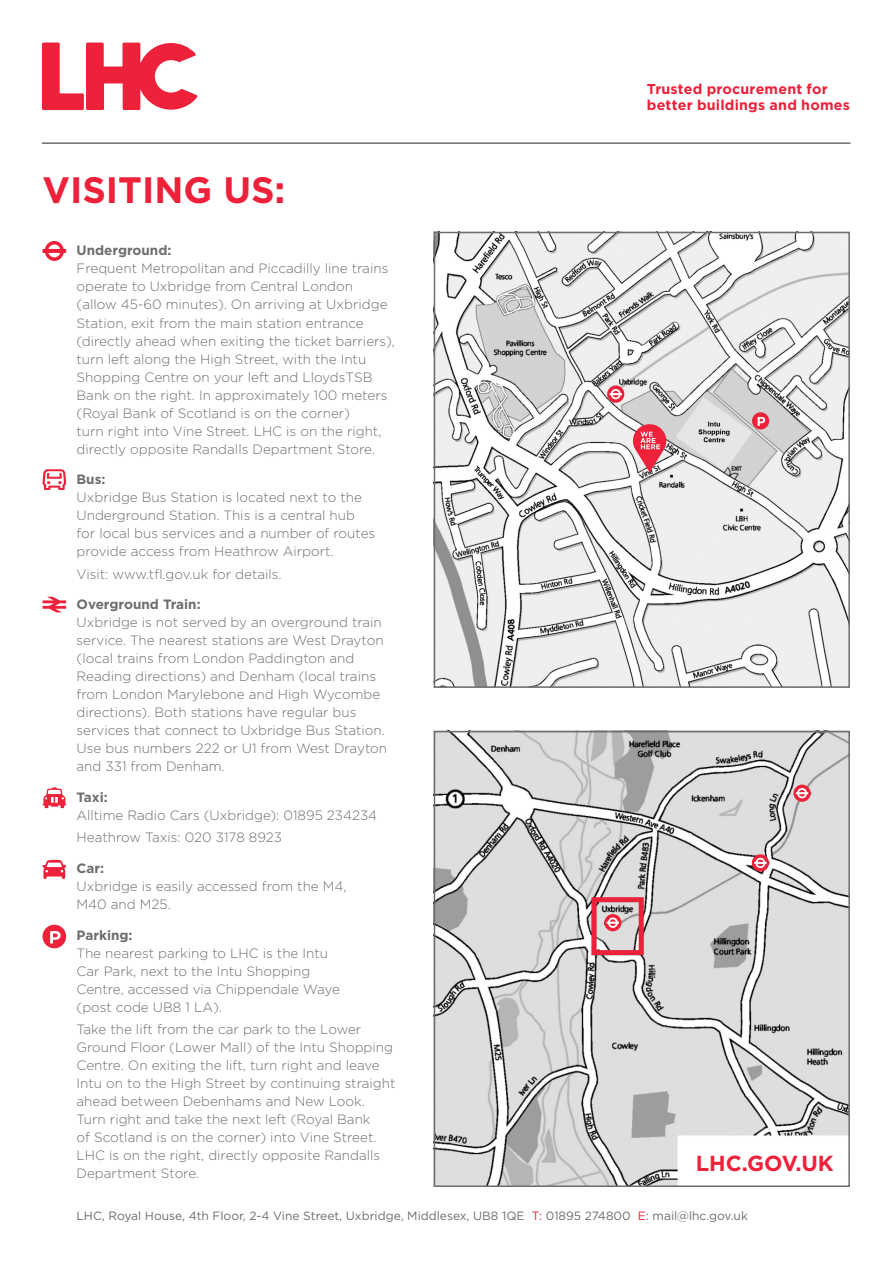
<style>
.page{position:relative;width:893px;height:1263px;background:#fff}
.page>*{position:absolute;margin:0;border:0;box-sizing:border-box;transform-origin:0 0}
.t1{font:700 36.75px "Gotham";color:#ed213a}
.t2{font:700 21.75px "Gotham";color:#ed213a}
.t3{font:700 14.25px/16.5px "Gotham";letter-spacing:.015em;color:#ed213a}
.t4{font:300 13.5px/18px "Gotham";color:#6c6d70}
.t5{font:12px "Gotham";color:#6c6d70}
.s1{font-weight:700}
.s2{color:#ed213a}
</style>
<div class="page">
<svg style="left:42px;top:43px;width:155px;height:67px"></svg>
<hr style="left:42px;top:142px;width:808px;height:2px;background:#6c6d70">
<img style="left:437px;top:235px;width:410px;height:450px">
<div style="left:434px;top:232px;width:416px;height:456px;border:2px solid #6c6d70"></div>
<img style="left:437px;top:734px;width:410px;height:450px">
<div style="left:434px;top:731px;width:416px;height:456px;border:2px solid #6c6d70"></div>
<div style="left:681px;top:1144px;width:167px;height:36px;background:#fff"></div>
<svg style="left:43px;top:597px;width:23px;height:15px"></svg>
<svg style="left:43px;top:241px;width:23px;height:20px"></svg>
<svg style="left:42px;top:469px;width:24px;height:21px"></svg>
<div style="left:592px;top:897px;width:52px;height:58px;border:5px solid #ed213a"></div>
<svg style="left:604px;top:914px;width:17px;height:17px"></svg>
<svg style="left:607px;top:917px;width:12px;height:11px"></svg>
<svg style="left:752px;top:854px;width:17px;height:17px"></svg>
<svg style="left:754px;top:858px;width:13px;height:10px"></svg>
<svg style="left:793px;top:784px;width:18px;height:18px"></svg>
<svg style="left:796px;top:788px;width:12px;height:10px"></svg>
<svg style="left:607px;top:385px;width:17px;height:18px"></svg>
<svg style="left:610px;top:389px;width:12px;height:10px"></svg>
<svg style="left:43px;top:787px;width:23px;height:21px"></svg>
<svg style="left:43px;top:860px;width:23px;height:19px"></svg>
<div style="left:43px;top:925px;width:23px;height:23px;background:#ed213a;border-radius:50%"></div>
<svg style="left:50px;top:931px;width:11px;height:12px"></svg>
<svg style="left:752px;top:412px;width:17px;height:17px"></svg>
<svg style="left:758px;top:417px;width:7px;height:9px"></svg>
<svg style="left:633px;top:424px;width:33px;height:48px;background:#e46f7d"></svg>
<p class="t1" style="left:43px;top:169px;width:244px">VISITING US:</p>
<p class="t4" style="left:77px;top:242px;width:320px"><span class="s1">Underground:<br></span>Frequent Metropolitan and Piccadilly line trains operate to Uxbridge from Central London (allow 45-60 minutes). On arriving at Uxbridge Station, exit from the main station entrance (directly ahead when exiting the ticket barriers), turn left along the High Street, with the Intu Shopping Centre on your left and LloydsTSB Bank on the right. In approximately 100 meters (Royal Bank of Scotland is on the corner)<br>turn right into Vine Street. LHC is on the right, directly opposite Randalls Department Store.</p>
<p class="t4" style="left:77px;top:470px;width:300px"><span class="s1">Bus:<br></span>Uxbridge Bus Station is located next to the Underground Station. This is a central hub for local bus services and a number of routes provide access from Heathrow Airport.</p>
<p class="t4" style="left:77px;top:565px;width:207px">Visit: www.tfl.gov.uk for details.</p>
<p class="t4" style="left:77px;top:595px;width:312px"><span class="s1">Overground Train:<br></span>Uxbridge is not served by an overground train service. The nearest stations are West Drayton (local trains from London Paddington and Reading directions) and Denham (local trains from London Marylebone and High Wycombe directions). Both stations have regular bus services that connect to Uxbridge Bus Station.<br>Use bus numbers 222 or U1 from West Drayton and 331 from Denham.</p>
<p class="t4" style="left:77px;top:788px;width:302px"><span class="s1">Taxi:<br></span>Alltime Radio Cars (Uxbridge): 01895 234234</p>
<p class="t4" style="left:77px;top:828px;width:207px">Heathrow Taxis: 020 3178 8923</p>
<p class="t4" style="left:77px;top:859px;width:272px"><span class="s1">Car:<br></span>Uxbridge is easily accessed from the M4,<br>M40 and M25.</p>
<p class="t4" style="left:77px;top:926px;width:265px"><span class="s1">Parking:<br></span>The nearest parking to LHC is the Intu<br>Car Park, next to the Intu Shopping<br>Centre, accessed via Chippendale Waye (post code UB8 1 LA).</p>
<p class="t4" style="left:77px;top:1020px;width:320px">Take the lift from the car park to the Lower Ground Floor (Lower Mall) of the Intu Shopping Centre. On exiting the lift, turn right and leave Intu on to the High Street by continuing straight ahead between Debenhams and New Look.<br>Turn right and take the next left (Royal Bank<br>of Scotland is on the corner) into Vine Street.<br>LHC is on the right, directly opposite Randalls Department Store.</p>
<p class="t3" style="left:647px;top:80px;width:204px">Trusted procurement for better buildings and homes</p>
<p class="t2" style="left:696px;top:1151px;width:139px">LHC.GOV.UK</p>
<p class="t5" style="left:77px;top:1209px;width:673px">LHC, Royal House, 4th Floor, 2-4 Vine Street, Uxbridge, Middlesex, UB8 1QE <span class="s2">T:</span> 01895 274800 <span class="s2">E</span>: mail@lhc.gov.uk</p>
</div>
